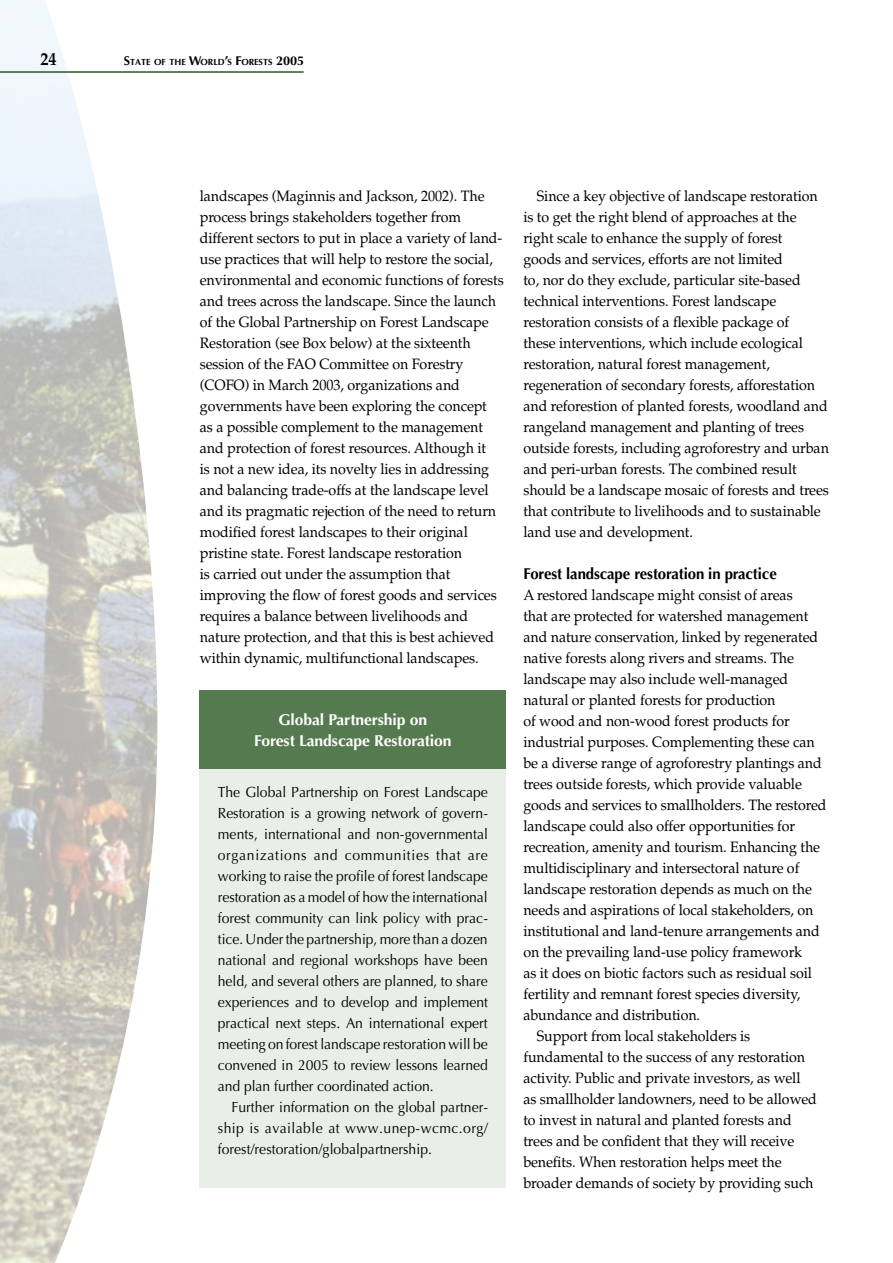
<style>
.page{position:relative;width:893px;height:1263px;background:#fff}
.page>*{position:absolute;margin:0;border:0;box-sizing:border-box;transform-origin:0 0}
.t1{font:700 18px "Palatino";color:#000;scale:.9 1}
.t2{font:700 15.75px/21px "Optima LT Std";letter-spacing:-.005em;color:#fff;text-align:center}
.t3{font:700 15.75px "Optima LT Std";letter-spacing:-.005em;color:#000;scale:.95 1}
.t4{font:15px/21px "Palatino";letter-spacing:-.005em;color:#000;scale:.95 1}
.t5{font:14.7px/21px "Optima LT Std";color:#000;text-align:justify;scale:.95 1}
.t6{font:700 8.85px "Optima LT Std";color:#000}
.s1{font-size:12.75px}
</style>
<div class="page">
<svg style="left:1px;top:0;width:199px;height:1263px"></svg>
<hr style="left:0;top:71px;width:304px;height:2px;background:#2c5923">
<div style="left:200px;top:707px;width:306px;height:481px;background:#eaeee9"></div>
<div style="left:200px;top:690px;width:306px;height:78px;background:#567a4f"></div>
<p class="t1" style="left:40px;top:47px;width:19px">24</p>
<p class="t6" style="left:124px;top:57px;width:182px"><span class="s1">S</span>TATE OF THE <span class="s1">W</span>ORLD<span class="s1">’</span>S <span class="s1">F</span>ORESTS <span class="s1">2005</span></p>
<p class="t4" style="left:200px;top:186px;width:321px">landscapes (Maginnis and Jackson, 2002). The process brings stakeholders together from different sectors to put in place a variety of land&shy;use practices that will help to restore the social, environmental and economic functions of forests and trees across the landscape. Since the launch of the Global Partnership on Forest Landscape Restoration (see Box below) at the sixteenth session of the FAO Committee on Forestry (COFO) in March 2003, organizations and governments have been exploring the concept<br>as a possible complement to the management and protection of forest resources. Although it<br>is not a new idea, its novelty lies in addressing and balancing trade-offs at the landscape level and its pragmatic rejection of the need to return modified forest landscapes to their original pristine state. Forest landscape restoration<br>is carried out under the assumption that improving the flow of forest goods and services requires a balance between livelihoods and nature protection, and that this is best achieved within dynamic, multifunctional landscapes.</p>
<p class="t4" style="left:523px;top:186px;width:323px;text-indent:14px">Since a key objective of landscape restoration is to get the right blend of approaches at the right scale to enhance the supply of forest<br>goods and services, efforts are not limited<br>to, nor do they exclude, particular site-based technical interventions. Forest landscape restoration consists of a flexible package of<br>these interventions, which include ecological restoration, natural forest management, regeneration of secondary forests, afforestation and reforestion of planted forests, woodland and rangeland management and planting of trees outside forests, including agroforestry and urban and peri-urban forests. The combined result should be a landscape mosaic of forests and trees that contribute to livelihoods and to sustainable land use and development.</p>
<p class="t3" style="left:523px;top:564px;width:268px">Forest landscape restoration in practice</p>
<p class="t4" style="left:523px;top:585px;width:285px">A restored landscape might consist of areas</p>
<p class="t4" style="left:523px;top:606px;width:301px">that are protected for watershed management</p>
<p class="t4" style="left:523px;top:627px;width:312px">and nature conservation, linked by regenerated</p>
<p class="t4" style="left:523px;top:648px;width:286px">native forests along rivers and streams. The</p>
<p class="t4" style="left:523px;top:669px;width:280px">landscape may also include well-managed</p>
<p class="t4" style="left:523px;top:690px;width:267px">natural or planted forests for production</p>
<p class="t4" style="left:523px;top:711px;width:282px">of wood and non-wood forest products for</p>
<p class="t4" style="left:523px;top:732px;width:308px">industrial purposes. Complementing these can</p>
<p class="t4" style="left:523px;top:753px;width:316px">be a diverse range of agroforestry plantings and</p>
<p class="t4" style="left:523px;top:774px;width:295px">trees outside forests, which provide valuable</p>
<p class="t4" style="left:523px;top:795px;width:321px">goods and services to smallholders. The restored</p>
<p class="t4" style="left:523px;top:816px;width:288px">landscape could also offer opportunities for</p>
<p class="t4" style="left:523px;top:837px;width:314px">recreation, amenity and tourism. Enhancing the</p>
<p class="t4" style="left:523px;top:858px;width:292px">multidisciplinary and intersectoral nature of</p>
<p class="t4" style="left:523px;top:879px;width:305px">landscape restoration depends as much on the</p>
<p class="t4" style="left:523px;top:900px;width:307px">needs and aspirations of local stakeholders, on</p>
<p class="t4" style="left:523px;top:921px;width:314px">institutional and land-tenure arrangements and</p>
<p class="t4" style="left:523px;top:942px;width:295px">on the prevailing land-use policy framework</p>
<p class="t4" style="left:523px;top:963px;width:305px">as it does on biotic factors such as residual soil</p>
<p class="t4" style="left:523px;top:984px;width:293px">fertility and remnant forest species diversity,</p>
<p class="t4" style="left:523px;top:1005px;width:188px">abundance and distribution.</p>
<p class="t4" style="left:537px;top:1026px;width:226px">Support from local stakeholders is</p>
<p class="t4" style="left:523px;top:1047px;width:298px">fundamental to the success of any restoration</p>
<p class="t4" style="left:523px;top:1068px;width:293px">activity. Public and private investors, as well</p>
<p class="t4" style="left:523px;top:1089px;width:310px">as smallholder landowners, need to be allowed</p>
<p class="t4" style="left:523px;top:1110px;width:284px">to invest in natural and planted forests and</p>
<p class="t4" style="left:523px;top:1131px;width:287px">trees and be confident that they will receive</p>
<p class="t4" style="left:523px;top:1152px;width:273px">benefits. When restoration helps meet the</p>
<p class="t4" style="left:523px;top:1173px;width:307px">broader demands of society by providing such</p>
<p class="t2" style="left:254px;top:709px;width:199px">Global Partnership on<br>Forest Landscape Restoration</p>
<p class="t5" style="left:218px;top:782px;width:286px">The Global Partnership on Forest Landscape Restoration is a growing network of govern&shy;ments, international and non-governmental organizations and communities that are working to raise the profile of forest landscape restoration as a model of how the international forest community can link policy with prac&shy;tice. Under the partnership, more than a dozen national and regional workshops have been held, and several others are planned, to share experiences and to develop and implement practical next steps. An international expert meeting on forest landscape restoration will be convened in 2005 to review lessons learned and plan further coordinated action.</p>
<p class="t5" style="left:218px;top:1097px;width:286px;text-indent:14px">Further information on the global partner&shy;ship is available at www.unep-wcmc.org/ forest/restoration/globalpartnership.</p>
</div>
